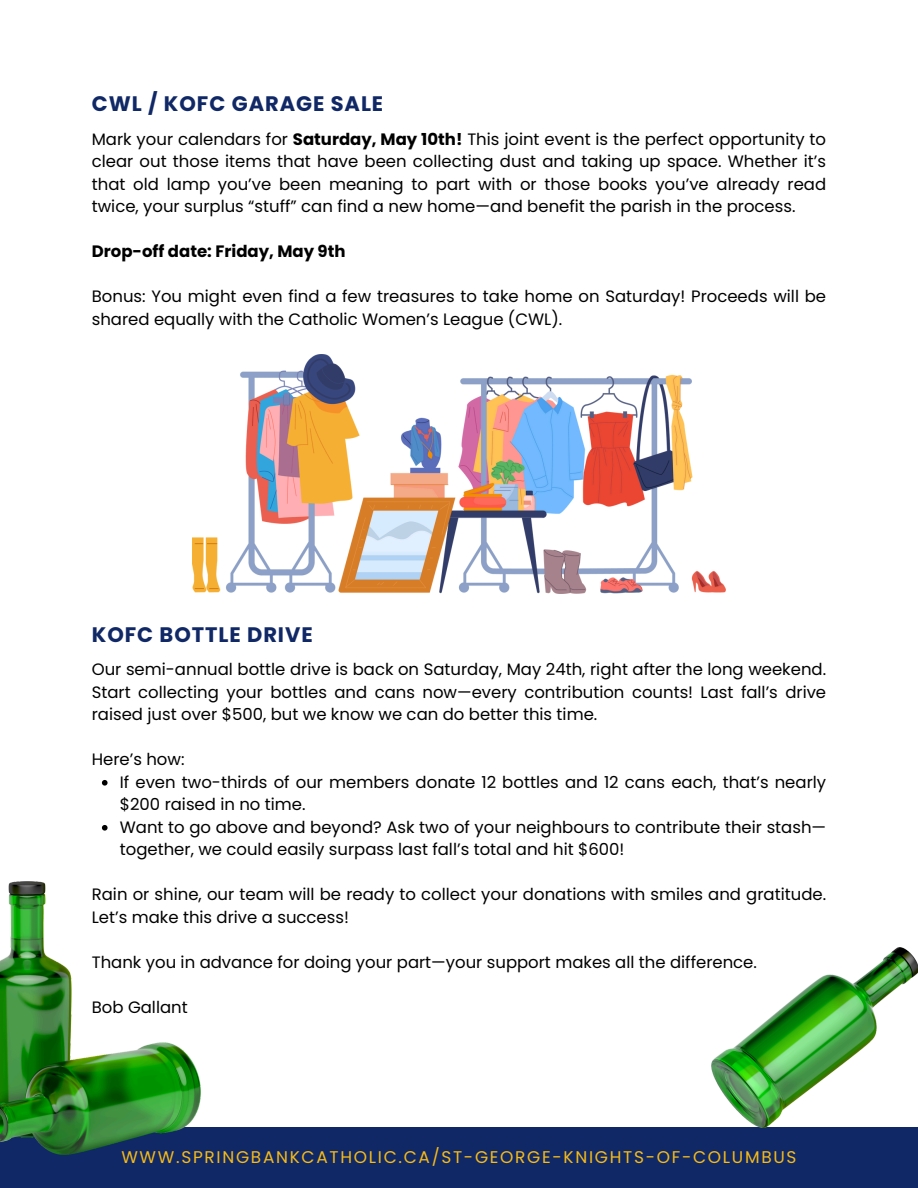
<style>
.page{position:relative;width:918px;height:1188px;background:#fff}
.page>*{position:absolute;margin:0;border:0;box-sizing:border-box;transform-origin:0 0}
.t1{font:700 21px "Poppins";letter-spacing:.045em;color:#102866}
.t2{font:16.95px "Poppins";letter-spacing:.1em;color:#f7bb17}
.t3{font:16.5px/22.5px "Poppins";color:#000}
.t4{font:700 16.5px "Poppins";color:#000}
.s1{font-weight:700}
</style>
<div class="page">
<div style="left:0;top:1127px;width:918px;height:61px;background:#102866"></div>
<img style="left:192px;top:354px;width:534px;height:240px">
<img style="left:0;top:881px;width:201px;height:274px">
<img style="left:711px;top:947px;width:207px;height:180px">
<svg style="left:102px;top:780px;width:6px;height:6px"></svg>
<svg style="left:102px;top:825px;width:6px;height:6px"></svg>
<p class="t1" style="left:92px;top:89px;width:293px">CWL / KOFC GARAGE SALE</p>
<p class="t3" style="left:92px;top:128px;width:736px;text-align:justify">Mark your calendars for <span class="s1">Saturday, May 10th!</span> This joint event is the perfect opportunity to clear out those items that have been collecting dust and taking up space. Whether it’s that old lamp you’ve been meaning to part with or those books you’ve already read twice, your surplus “stuff” can find a new home—and benefit the parish in the process.</p>
<p class="t4" style="left:92px;top:240px;width:255px">Drop-off date: Friday, May 9th</p>
<h1 class="t3" style="left:92px;top:285px;width:736px">Bonus: You might even find a few treasures to take home on Saturday! Proceeds will be shared equally with the Catholic Women’s League (CWL).</h1>
<h2 class="t1" style="left:92px;top:620px;width:222px">KOFC BOTTLE DRIVE</h2>
<p class="t3" style="left:92px;top:658px;width:736px;text-align:justify">Our semi-annual bottle drive is back on Saturday, May 24th, right after the long weekend.<br>Start collecting your bottles and cans now—every contribution counts! Last fall’s drive raised just over $500, but we know we can do better this time.</p>
<p class="t3" style="left:92px;top:748px;width:94px">Here’s how:</p>
<p class="t3" style="left:120px;top:771px;width:708px">If even two-thirds of our members donate 12 bottles and 12 cans each, that’s nearly $200 raised in no time.</p>
<p class="t3" style="left:120px;top:816px;width:708px">Want to go above and beyond? Ask two of your neighbours to contribute their stash— together, we could easily surpass last fall’s total and hit $600!</p>
<p class="t3" style="left:92px;top:883px;width:736px">Rain or shine, our team will be ready to collect your donations with smiles and gratitude.<br>Let’s make this drive a success!</p>
<p class="t3" style="left:92px;top:951px;width:667px">Thank you in advance for doing your part—your support makes all the difference.</p>
<p class="t3" style="left:92px;top:996px;width:97px">Bob Gallant</p>
<p class="t2" style="left:121px;top:1145px;width:677px">WWW.SPRINGBANKCATHOLIC.CA/ST-GEORGE-KNIGHTS-OF-COLUMBUS</p>
</div>
